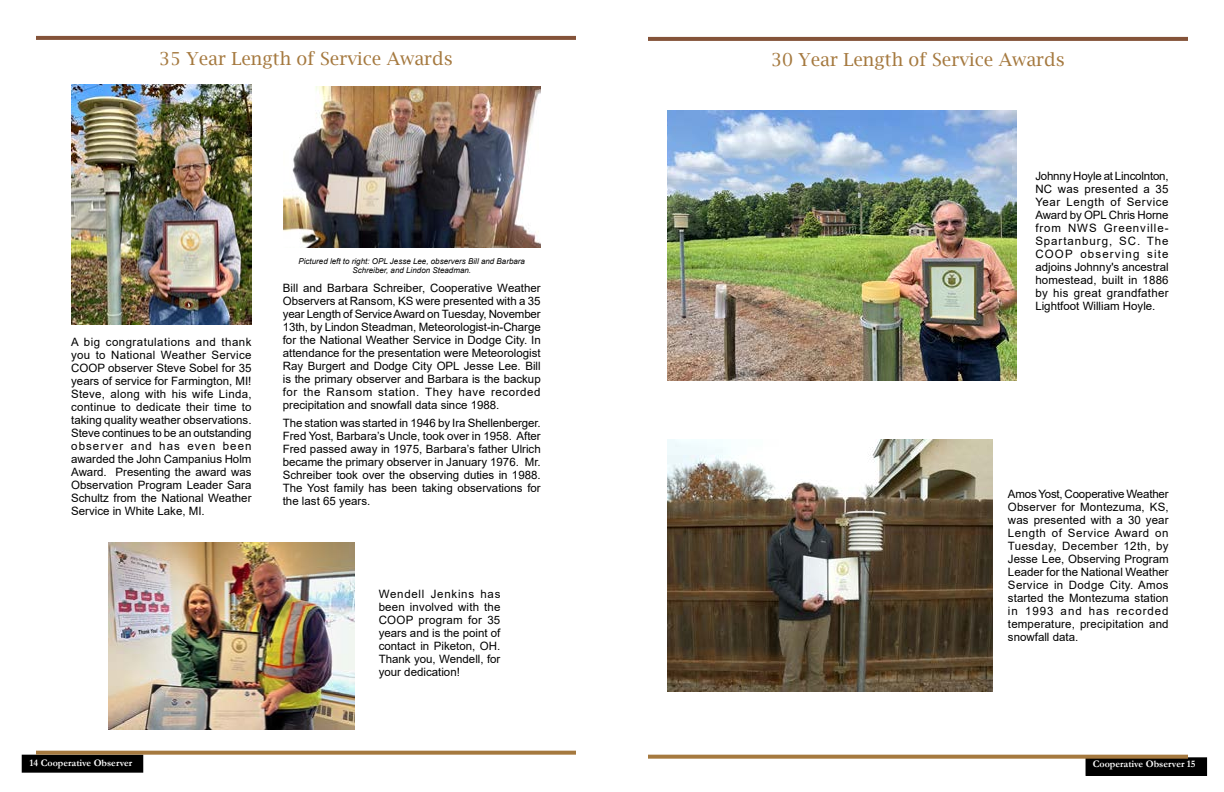
<style>
.page{position:relative;width:1224px;height:792px;background:#fff}
.page>*{position:absolute;margin:0;border:0;box-sizing:border-box;transform-origin:0 0}
.t1{font:18px "Lucida Bright";color:#a5793f}
.t2{font:11.5px/13px "Arial";color:#000;text-align:justify}
.t3{font:700 10px "Garamond";color:#fff}
.t4{font:italic 8px/9.6px "Arial";color:#000;text-align:center}
</style>
<div class="page">
<div style="left:1086px;top:758px;width:121px;height:17px;background:#000"></div>
<div style="left:1086px;top:757px;width:121px;height:19px;border:1px solid #000"></div>
<div style="left:22px;top:755px;width:121px;height:17px;background:#000"></div>
<div style="left:22px;top:755px;width:121px;height:18px;border:1px solid #000"></div>
<svg style="left:648px;top:755px;width:540px;height:4px;background:#a87f4a"></svg>
<svg style="left:36px;top:751px;width:540px;height:4px;background:#ab824d"></svg>
<svg style="left:36px;top:36px;width:540px;height:4px;background:#86563d"></svg>
<img style="left:71px;top:85px;width:181px;height:240px">
<img style="left:283px;top:87px;width:258px;height:161px">
<img style="left:109px;top:542px;width:246px;height:187px">
<svg style="left:648px;top:37px;width:540px;height:4px;background:#86563d"></svg>
<img style="left:667px;top:439px;width:325px;height:253px">
<img style="left:667px;top:110px;width:349px;height:271px">
<h1 class="t1" style="left:159px;top:48px;width:295px">35 Year Length of Service Awards</h1>
<p class="t2" style="left:71px;top:336px;width:182px">A big congratulations and thank you to National Weather Service COOP observer Steve Sobel for 35 years of service for Farmington, MI!<br>Steve, along with his wife Linda, continue to dedicate their time to taking quality weather observations.<br>Steve continues to be an outstanding observer and has even been awarded the John Campanius Holm Award. Presenting the award was Observation Program Leader Sara Schultz from the National Weather Service in White Lake, MI.</p>
<p class="t4" style="left:298px;top:256px;width:228px">Pictured left to right: OPL Jesse Lee, observers Bill and Barbara<br>Schreiber, and Lindon Steadman.</p>
<p class="t2" style="left:283px;top:281px;width:260px">Bill and Barbara Schreiber, Cooperative Weather Observers at Ransom, KS were presented with a 35 year Length of Service Award on Tuesday, November 13th, by Lindon Steadman, Meteorologist-in-Charge for the National Weather Service in Dodge City. In attendance for the presentation were Meteorologist Ray Burgert and Dodge City OPL Jesse Lee. Bill is the primary observer and Barbara is the backup for the Ransom station. They have recorded precipitation and snowfall data since 1988.</p>
<p class="t2" style="left:283px;top:417px;width:259px">The station was started in 1946 by Ira Shellenberger.<br>Fred Yost, Barbara’s Uncle, took over in 1958. After Fred passed away in 1975, Barbara’s father Ulrich became the primary observer in January 1976. Mr.<br>Schreiber took over the observing duties in 1988.<br>The Yost family has been taking observations for the last 65 years.</p>
<p class="t2" style="left:379px;top:587px;width:123px">Wendell Jenkins has been involved with the COOP program for 35 years and is the point of contact in Piketon, OH.<br>Thank you, Wendell, for your dedication!</p>
<h1 class="t1" style="left:771px;top:49px;width:295px">30 Year Length of Service Awards</h1>
<p class="t2" style="left:1035px;top:170px;width:135px">Johnny Hoyle at Lincolnton, NC was presented a 35<br>Year Length of Service Award by OPL Chris Horne from NWS Greenville-Spartanburg, SC. The COOP observing site adjoins Johnny's ancestral homestead, built in 1886 by his great grandfather Lightfoot William Hoyle.</p>
<p class="t2" style="left:1008px;top:488px;width:162px">Amos Yost, Cooperative Weather Observer for Montezuma, KS, was presented with a 30 year Length of Service Award on Tuesday, December 12th, by Jesse Lee, Observing Program Leader for the National Weather Service in Dodge City. Amos started the Montezuma station in 1993 and has recorded temperature, precipitation and snowfall data.</p>
<p class="t3" style="left:30px;top:756px;width:104px">14 Cooperative Observer</p>
<p class="t3" style="left:1093px;top:757px;width:104px">Cooperative Observer 15</p>
</div>
